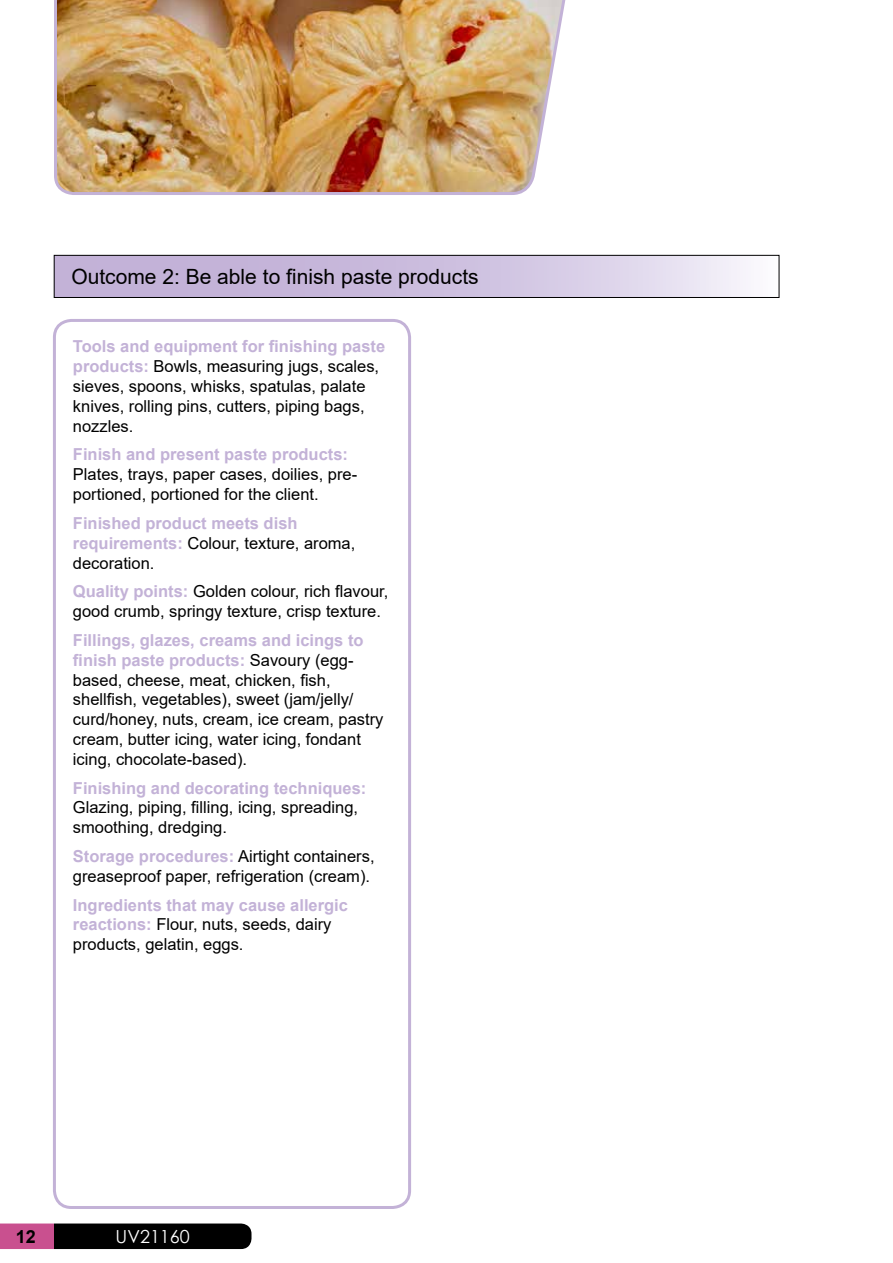
<style>
.page{position:relative;width:893px;height:1263px;background:#fff}
.page>*{position:absolute;margin:0;border:0;box-sizing:border-box;transform-origin:0 0}
.t1{font:21px "Arial";color:#000}
.t2{font:18px "Century Gothic";color:#fff}
.t3{font:700 18px "Arial";color:#000}
.t4{font:16.5px/19.8px "Arial";color:#000}
.t5{font:700 16.5px/19.8px "Arial";color:#c3b2d7}
.s1{font-weight:700;color:#c3b2d7}
.s2{font-weight:400;color:#000}
</style>
<div class="page">
<svg style="left:56px;top:257px;width:692px;height:39px;background:#d0c3e0"></svg>
<div style="left:54px;top:255px;width:725px;height:43px;border:1px solid #000"></div>
<svg style="left:0;top:1223px;width:251px;height:26px;background:#301724"></svg>
<div style="left:53px;top:319px;width:358px;height:890px;border:3px solid #c3b2d7;border-radius:17px"></div>
<img style="left:54px;top:0;width:512px;height:195px">
<p class="t1" style="left:71px;top:262px;width:409px">Outcome 2: Be able to finish paste products</p>
<p class="t4" style="left:73px;top:337px;width:314px"><span class="s1">Tools and equipment for finishing paste products:</span> Bowls, measuring jugs, scales, sieves, spoons, whisks, spatulas, palate knives, rolling pins, cutters, piping bags, nozzles.</p>
<p class="t5" style="left:73px;top:445px;width:277px">Finish and present paste products:</p>
<p class="t4" style="left:73px;top:464px;width:286px">Plates, trays, paper cases, doilies, pre&shy;portioned, portioned for the client.</p>
<p class="t5" style="left:73px;top:513px;width:284px">Finished product meets dish requirements: <span class="s2">Colour, texture, aroma, decoration.</span></p>
<p class="t4" style="left:73px;top:581px;width:317px"><span class="s1">Quality points:</span> Golden colour, rich flavour, good crumb, springy texture, crisp texture.</p>
<p class="t4" style="left:73px;top:630px;width:312px"><span class="s1">Fillings, glazes, creams and icings to finish paste products:</span> Savoury (egg&shy;based, cheese, meat, chicken, fish, shellfish, vegetables), sweet (jam/jelly/ curd/honey, nuts, cream, ice cream, pastry cream, butter icing, water icing, fondant icing, chocolate-based).</p>
<p class="t5" style="left:73px;top:778px;width:295px">Finishing and decorating techniques:</p>
<p class="t4" style="left:73px;top:797px;width:287px">Glazing, piping, filling, icing, spreading, smoothing, dredging.</p>
<p class="t4" style="left:73px;top:846px;width:303px"><span class="s1">Storage procedures:</span> Airtight containers, greaseproof paper, refrigeration (cream).</p>
<p class="t4" style="left:73px;top:895px;width:277px"><span class="s1">Ingredients that may cause allergic reactions:</span> Flour, nuts, seeds, dairy products, gelatin, eggs.</p>
<p class="t3" style="left:16px;top:1224px;width:22px">12</p>
<p class="t2" style="left:116px;top:1223px;width:76px">UV21160</p>
</div>
